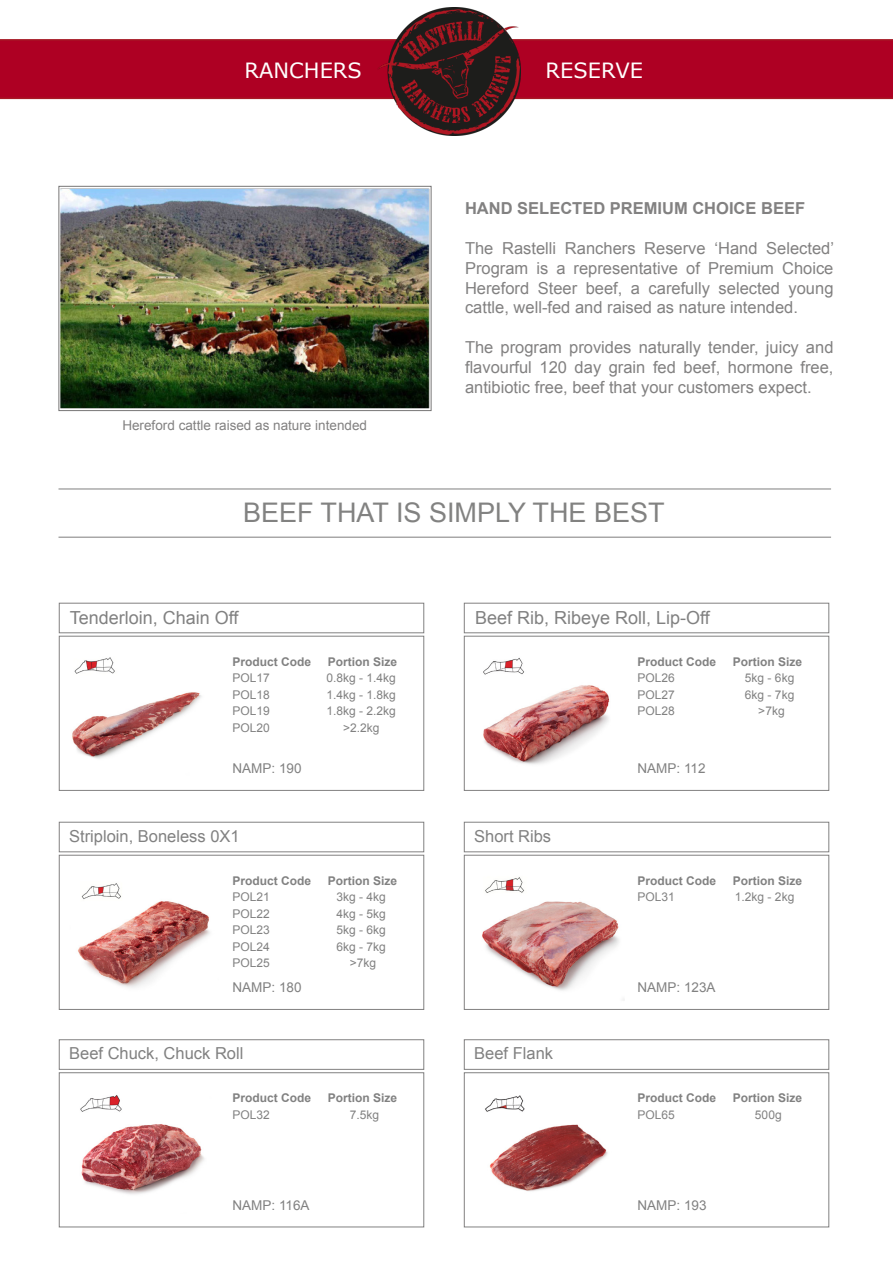
<style>
.page{position:relative;width:893px;height:1263px;background:#fff}
.page>*{position:absolute;margin:0;border:0;box-sizing:border-box;transform-origin:0 0}
.t1{font:27px "Arial";color:#828281}
.t2{font:27px "Verdana";color:#fff}
.t3{font:21px "Verdana";color:#fff}
.t4{font:18px "Arial";color:#818181}
.t5{font:16.5px/19.8px "Arial";color:#828181;text-align:justify}
.t6{font:16.5px "Arial";color:#818181}
.t7{font:700 16.5px "Arial";color:#828181}
.t8{font:13.5px "Arial";color:#818181}
.t9{font:13.5px "Arial";color:#828181}
.t10{font:12px "Arial";color:#818181}
.t11{font:700 12px "Arial";color:#818181}
</style>
<div class="page">
<img style="left:482px;top:877px;width:142px;height:123px">
<img style="left:64px;top:657px;width:151px;height:134px">
<div style="left:59px;top:636px;width:365px;height:154px;border:1px solid #828181"></div>
<img style="left:471px;top:657px;width:150px;height:134px">
<img style="left:80px;top:1095px;width:124px;height:100px">
<img style="left:485px;top:1095px;width:123px;height:96px">
<img style="left:78px;top:883px;width:132px;height:105px">
<div style="left:0;top:39px;width:893px;height:60px;background:#ae0023"></div>
<hr style="left:58px;top:489px;width:773px;height:1px;background:#807f7f">
<hr style="left:58px;top:537px;width:773px;height:1px;background:#7f7e7e">
<div style="left:59px;top:603px;width:365px;height:30px;border:1px solid #828181"></div>
<div style="left:464px;top:636px;width:365px;height:154px;border:1px solid #828181"></div>
<div style="left:464px;top:603px;width:365px;height:30px;border:1px solid #828181"></div>
<div style="left:59px;top:855px;width:365px;height:155px;border:1px solid #828181"></div>
<div style="left:59px;top:822px;width:365px;height:30px;border:1px solid #828181"></div>
<div style="left:464px;top:855px;width:365px;height:155px;border:1px solid #828181"></div>
<div style="left:464px;top:822px;width:365px;height:30px;border:1px solid #828181"></div>
<div style="left:59px;top:1072px;width:365px;height:155px;border:1px solid #828181"></div>
<div style="left:59px;top:1039px;width:365px;height:30px;border:1px solid #828181"></div>
<div style="left:464px;top:1072px;width:365px;height:155px;border:1px solid #828181"></div>
<div style="left:464px;top:1039px;width:365px;height:30px;border:1px solid #828181"></div>
<img style="left:61px;top:189px;width:368px;height:220px">
<div style="left:58px;top:186px;width:373px;height:225px;border:1px solid #777676"></div>
<img style="left:377px;top:8px;width:144px;height:128px">
<h1 class="t2" style="left:330px;top:43px;width:315px">PRODUCT RANGE<sub>RESERVE</sub></h1>
<p class="t3" style="left:245px;top:56px;width:119px">RANCHERS</p>
<p class="t9" style="left:122px;top:416px;width:246px">Hereford cattle raised as nature intended</p>
<p class="t7" style="left:465px;top:198px;width:342px">HAND SELECTED PREMIUM CHOICE BEEF</p>
<p class="t5" style="left:465px;top:239px;width:371px">The Rastelli Ranchers Reserve ‘Hand Selected’ Program is a representative of Premium Choice Hereford Steer beef, a carefully selected young cattle, well-fed and raised as nature intended.</p>
<p class="t5" style="left:465px;top:338px;width:370px">The program provides naturally tender, juicy and flavourful 120 day grain fed beef, hormone free, antibiotic free, beef that your customers expect.</p>
<h1 class="t1" style="left:243px;top:495px;width:423px">BEEF THAT IS SIMPLY THE BEST</h1>
<p class="t4" style="left:70px;top:605px;width:170px">Tenderloin, Chain Off</p>
<p class="t11" style="left:232px;top:653px;width:80px">Product Code</p>
<p class="t11" style="left:328px;top:653px;width:71px">Portion Size</p>
<p class="t10" style="left:232px;top:670px;width:39px">POL17</p>
<p class="t10" style="left:327px;top:670px;width:71px">0.8kg - 1.4kg</p>
<p class="t10" style="left:232px;top:687px;width:39px">POL18</p>
<p class="t10" style="left:327px;top:687px;width:71px">1.4kg - 1.8kg</p>
<p class="t10" style="left:232px;top:703px;width:39px">POL19</p>
<p class="t10" style="left:327px;top:703px;width:71px">1.8kg - 2.2kg</p>
<p class="t10" style="left:232px;top:720px;width:39px">POL20</p>
<p class="t10" style="left:343px;top:720px;width:38px">&gt;2.2kg</p>
<p class="t8" style="left:232px;top:760px;width:71px">NAMP: 190</p>
<p class="t6" style="left:69px;top:825px;width:172px">Striploin, Boneless 0X1</p>
<p class="t11" style="left:232px;top:872px;width:80px">Product Code</p>
<p class="t11" style="left:328px;top:872px;width:71px">Portion Size</p>
<p class="t10" style="left:232px;top:889px;width:39px">POL21</p>
<p class="t10" style="left:337px;top:889px;width:51px">3kg - 4kg</p>
<p class="t10" style="left:232px;top:906px;width:39px">POL22</p>
<p class="t10" style="left:337px;top:906px;width:51px">4kg - 5kg</p>
<p class="t10" style="left:232px;top:922px;width:39px">POL23</p>
<p class="t10" style="left:337px;top:922px;width:51px">5kg - 6kg</p>
<p class="t10" style="left:232px;top:939px;width:39px">POL24</p>
<p class="t10" style="left:337px;top:939px;width:51px">6kg - 7kg</p>
<p class="t10" style="left:232px;top:955px;width:39px">POL25</p>
<p class="t10" style="left:350px;top:955px;width:28px">&gt;7kg</p>
<p class="t8" style="left:232px;top:979px;width:71px">NAMP: 180</p>
<p class="t6" style="left:69px;top:1042px;width:176px">Beef Chuck, Chuck Roll</p>
<p class="t11" style="left:232px;top:1090px;width:80px">Product Code</p>
<p class="t11" style="left:328px;top:1090px;width:71px">Portion Size</p>
<p class="t10" style="left:232px;top:1107px;width:39px">POL32</p>
<p class="t10" style="left:350px;top:1107px;width:31px">7.5kg</p>
<p class="t8" style="left:232px;top:1196px;width:79px">NAMP: 116A</p>
<p class="t4" style="left:475px;top:605px;width:236px">Beef Rib, Ribeye Roll, Lip-Off</p>
<p class="t11" style="left:638px;top:653px;width:80px">Product Code</p>
<p class="t11" style="left:733px;top:653px;width:71px">Portion Size</p>
<p class="t10" style="left:638px;top:670px;width:39px">POL26</p>
<p class="t10" style="left:745px;top:670px;width:51px">5kg - 6kg</p>
<p class="t10" style="left:638px;top:687px;width:39px">POL27</p>
<p class="t10" style="left:745px;top:687px;width:51px">6kg - 7kg</p>
<p class="t10" style="left:638px;top:703px;width:39px">POL28</p>
<p class="t10" style="left:758px;top:703px;width:28px">&gt;7kg</p>
<p class="t6" style="left:474px;top:825px;width:79px">Short Ribs</p>
<p class="t6" style="left:474px;top:1042px;width:80px">Beef Flank</p>
<p class="t8" style="left:638px;top:760px;width:70px">NAMP: 112</p>
<p class="t11" style="left:638px;top:872px;width:80px">Product Code</p>
<p class="t11" style="left:733px;top:872px;width:71px">Portion Size</p>
<p class="t10" style="left:638px;top:889px;width:39px">POL31</p>
<p class="t10" style="left:735px;top:889px;width:61px">1.2kg - 2kg</p>
<p class="t8" style="left:638px;top:979px;width:80px">NAMP: 123A</p>
<p class="t11" style="left:638px;top:1090px;width:80px">Product Code</p>
<p class="t11" style="left:733px;top:1090px;width:71px">Portion Size</p>
<p class="t10" style="left:638px;top:1107px;width:39px">POL65</p>
<p class="t10" style="left:755px;top:1107px;width:28px">500g</p>
<p class="t8" style="left:638px;top:1196px;width:71px">NAMP: 193</p>
</div>
